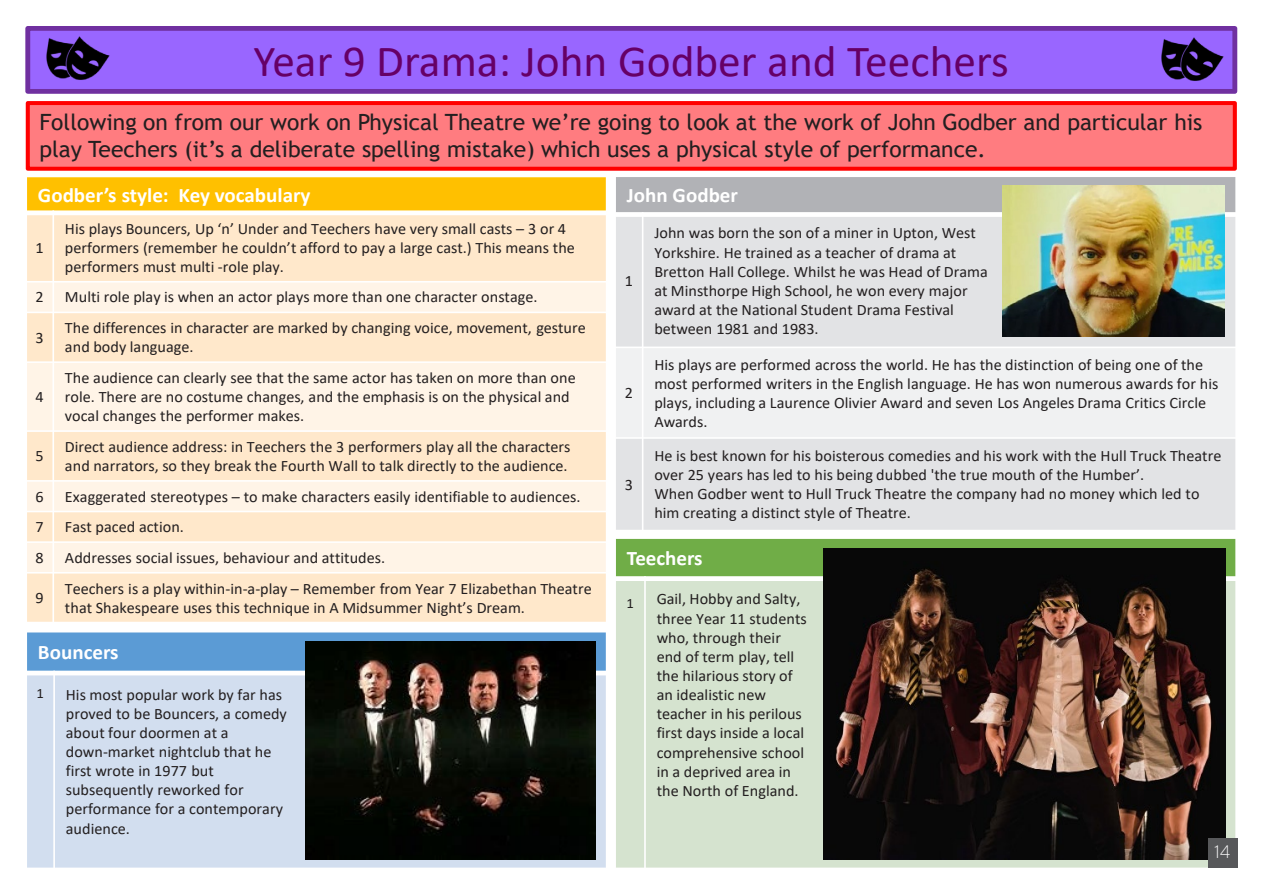
<style>
.page{position:relative;width:1263px;height:893px;background:#fff}
.page>*{position:absolute;margin:0;border:0;box-sizing:border-box;transform-origin:0 0}
.t1{font:44.55px "Calibri";color:#606}
.t2{font:22.35px/26.2px "Trebuchet MS";color:#231f20}
.t3{font:700 20.7px "Calibri";color:#fff}
.t4{font:200 18px "Interstate";color:#fff}
.t5{font:15.9px/19.2px "Calibri";color:#231f20}
.t6{font:14.4px "Calibri";color:#231f20}
</style>
<div class="page">
<div style="left:28px;top:28px;width:1207px;height:63px;background:#96f"></div>
<div style="left:25px;top:26px;width:1212px;height:68px;border:5px solid #7030a0"></div>
<div style="left:28px;top:103px;width:1207px;height:66px;background:#ff7c80"></div>
<div style="left:26px;top:101px;width:1211px;height:70px;border:4px solid #f00"></div>
<img style="left:1158px;top:26px;width:69px;height:66px">
<img style="left:44px;top:26px;width:68px;height:65px">
<div style="left:26px;top:176px;width:581px;height:37px;background:#ffc000"></div>
<div style="left:26px;top:213px;width:27px;height:69px;background:#ffe8cb"></div>
<div style="left:53px;top:213px;width:554px;height:69px;background:#ffe8cb"></div>
<div style="left:26px;top:282px;width:27px;height:30px;background:#fff4e7"></div>
<div style="left:53px;top:282px;width:554px;height:30px;background:#fff4e7"></div>
<div style="left:26px;top:312px;width:27px;height:50px;background:#ffe8cb"></div>
<div style="left:53px;top:312px;width:554px;height:50px;background:#ffe8cb"></div>
<div style="left:26px;top:362px;width:27px;height:69px;background:#fff4e7"></div>
<div style="left:53px;top:362px;width:554px;height:69px;background:#fff4e7"></div>
<div style="left:26px;top:431px;width:27px;height:50px;background:#ffe8cb"></div>
<div style="left:53px;top:431px;width:554px;height:50px;background:#ffe8cb"></div>
<div style="left:26px;top:481px;width:27px;height:30px;background:#fff4e7"></div>
<div style="left:53px;top:481px;width:554px;height:30px;background:#fff4e7"></div>
<div style="left:26px;top:511px;width:27px;height:31px;background:#ffe8cb"></div>
<div style="left:53px;top:511px;width:554px;height:31px;background:#ffe8cb"></div>
<div style="left:26px;top:542px;width:27px;height:31px;background:#fff4e7"></div>
<div style="left:53px;top:542px;width:554px;height:31px;background:#fff4e7"></div>
<div style="left:26px;top:573px;width:27px;height:49px;background:#ffe8cb"></div>
<div style="left:53px;top:573px;width:554px;height:49px;background:#ffe8cb"></div>
<hr style="left:52px;top:210px;width:2px;height:413px;background:#fff">
<div style="left:25px;top:210px;width:582px;height:5px;background:#fff"></div>
<hr style="left:25px;top:281px;width:582px;height:2px;background:#fff">
<hr style="left:25px;top:312px;width:582px;height:1px;background:#fff">
<hr style="left:25px;top:361px;width:582px;height:2px;background:#fff">
<hr style="left:25px;top:430px;width:582px;height:2px;background:#fff">
<hr style="left:25px;top:480px;width:582px;height:2px;background:#fff">
<hr style="left:25px;top:511px;width:582px;height:1px;background:#fff">
<hr style="left:25px;top:541px;width:582px;height:2px;background:#fff">
<hr style="left:25px;top:572px;width:582px;height:2px;background:#fff">
<hr style="left:25px;top:176px;width:2px;height:447px;background:#fff">
<hr style="left:606px;top:176px;width:1px;height:447px;background:#fff">
<hr style="left:25px;top:176px;width:582px;height:1px;background:#fff">
<div style="left:615px;top:176px;width:621px;height:38px;background:#b1b2b6"></div>
<div style="left:615px;top:214px;width:28px;height:133px;background:#e2e3e5"></div>
<div style="left:643px;top:214px;width:593px;height:133px;background:#e2e3e5"></div>
<div style="left:615px;top:347px;width:28px;height:91px;background:#f0f1f2"></div>
<div style="left:643px;top:347px;width:593px;height:91px;background:#f0f1f2"></div>
<div style="left:615px;top:438px;width:28px;height:93px;background:#e2e3e5"></div>
<div style="left:643px;top:438px;width:593px;height:93px;background:#e2e3e5"></div>
<hr style="left:642px;top:212px;width:1px;height:319px;background:#fff">
<div style="left:614px;top:212px;width:623px;height:5px;background:#fff"></div>
<hr style="left:614px;top:347px;width:623px;height:1px;background:#fff">
<hr style="left:614px;top:437px;width:623px;height:2px;background:#fff">
<hr style="left:614px;top:175px;width:2px;height:356px;background:#fff">
<hr style="left:1235px;top:175px;width:2px;height:356px;background:#fff">
<hr style="left:614px;top:175px;width:623px;height:2px;background:#fff">
<hr style="left:614px;top:530px;width:623px;height:1px;background:#fff">
<div style="left:615px;top:538px;width:621px;height:41px;background:#70ad47"></div>
<div style="left:615px;top:579px;width:30px;height:289px;background:#d5e3cf"></div>
<div style="left:645px;top:579px;width:591px;height:289px;background:#d5e3cf"></div>
<hr style="left:644px;top:576px;width:2px;height:293px;background:#fff">
<div style="left:614px;top:576px;width:623px;height:5px;background:#fff"></div>
<hr style="left:614px;top:537px;width:2px;height:332px;background:#fff">
<hr style="left:1235px;top:537px;width:2px;height:332px;background:#fff">
<hr style="left:614px;top:537px;width:623px;height:2px;background:#fff">
<img style="left:1003px;top:185px;width:221px;height:151px">
<img style="left:824px;top:548px;width:401px;height:311px">
<div style="left:26px;top:632px;width:581px;height:41px;background:#5b9bd5"></div>
<div style="left:26px;top:673px;width:28px;height:195px;background:#d2deef"></div>
<div style="left:54px;top:673px;width:553px;height:195px;background:#d2deef"></div>
<hr style="left:53px;top:671px;width:2px;height:198px;background:#fff">
<hr style="left:25px;top:671px;width:582px;height:4px;background:#fff">
<hr style="left:25px;top:631px;width:2px;height:238px;background:#fff">
<hr style="left:606px;top:631px;width:1px;height:238px;background:#fff">
<img style="left:305px;top:642px;width:290px;height:217px">
<div style="left:1208px;top:838px;width:29px;height:29px;background:#57585a"></div>
<p class="t1" style="left:253px;top:30px;width:757px">Year 9 Drama: John Godber and Teechers</p>
<p class="t2" style="left:39px;top:109px;width:1164px">Following on from our work on Physical Theatre we’re going to look at the work of John Godber and particular his play Teechers (it’s a deliberate spelling mistake) which uses a physical style of performance.</p>
<p class="t3" style="left:38px;top:180px;width:274px">Godber’s style: Key vocabulary</p>
<p class="t5" style="left:36px;top:237px;width:10px">1</p>
<p class="t3" style="left:627px;top:181px;width:113px">John Godber</p>
<p class="t5" style="left:65px;top:218px;width:511px">His plays Bouncers, Up ‘n’ Under and Teechers have very small casts – 3 or 4 performers (remember he couldn’t afford to pay a large cast.) This means the performers must multi -role play.</p>
<p class="t5" style="left:654px;top:223px;width:335px">John was born the son of a miner in Upton, West Yorkshire. He trained as a teacher of drama at Bretton Hall College. Whilst he was Head of Drama at Minsthorpe High School, he won every major award at the National Student Drama Festival between 1981 and 1983.</p>
<p class="t5" style="left:625px;top:271px;width:10px">1</p>
<p class="t5" style="left:36px;top:287px;width:10px">2</p>
<p class="t5" style="left:65px;top:287px;width:474px">Multi role play is when an actor plays more than one character onstage.</p>
<p class="t5" style="left:36px;top:327px;width:10px">3</p>
<p class="t5" style="left:65px;top:318px;width:522px">The differences in character are marked by changing voice, movement, gesture and body language.</p>
<p class="t5" style="left:36px;top:387px;width:10px">4</p>
<p class="t5" style="left:654px;top:354px;width:565px">His plays are performed across the world. He has the distinction of being one of the most performed writers in the English language. He has won numerous awards for his plays, including a Laurence Olivier Award and seven Los Angeles Drama Critics Circle Awards.</p>
<p class="t5" style="left:65px;top:368px;width:512px">The audience can clearly see that the same actor has taken on more than one role. There are no costume changes, and the emphasis is on the physical and vocal changes the performer makes.</p>
<p class="t5" style="left:625px;top:383px;width:10px">2</p>
<p class="t5" style="left:36px;top:446px;width:10px">5</p>
<p class="t5" style="left:65px;top:436px;width:507px">Direct audience address: in Teechers the 3 performers play all the characters and narrators, so they break the Fourth Wall to talk directly to the audience.</p>
<p class="t5" style="left:36px;top:486px;width:10px">6</p>
<p class="t5" style="left:65px;top:486px;width:517px">Exaggerated stereotypes – to make characters easily identifiable to audiences.</p>
<p class="t5" style="left:36px;top:517px;width:10px">7</p>
<p class="t5" style="left:65px;top:517px;width:121px">Fast paced action.</p>
<p class="t5" style="left:36px;top:548px;width:10px">8</p>
<p class="t5" style="left:65px;top:548px;width:322px">Addresses social issues, behaviour and attitudes.</p>
<p class="t5" style="left:36px;top:588px;width:10px">9</p>
<p class="t5" style="left:65px;top:578px;width:528px">Teechers is a play within-in-a-play – Remember from Year 7 Elizabethan Theatre that Shakespeare uses this technique in A Midsummer Night’s Dream.</p>
<p class="t3" style="left:38px;top:638px;width:82px">Bouncers</p>
<p class="t6" style="left:37px;top:683px;width:9px">1</p>
<p class="t5" style="left:66px;top:684px;width:223px">His most popular work by far has proved to be Bouncers, a comedy about four doormen at a down-market nightclub that he first wrote in 1977 but subsequently reworked for performance for a contemporary audience.</p>
<p class="t5" style="left:654px;top:446px;width:569px">He is best known for his boisterous comedies and his work with the Hull Truck Theatre over 25 years has led to his being dubbed 'the true mouth of the Humber’.<br>When Godber went to Hull Truck Theatre the company had no money which led to him creating a distinct style of Theatre.</p>
<p class="t3" style="left:627px;top:544px;width:77px">Teechers</p>
<p class="t6" style="left:626px;top:593px;width:9px">1</p>
<p class="t5" style="left:657px;top:589px;width:152px">Gail, Hobby and Salty, three Year 11 students who, through their end of term play, tell the hilarious story of an idealistic new teacher in his perilous first days inside a local comprehensive school in a deprived area in the North of England.</p>
<p class="t5" style="left:625px;top:474px;width:10px">3</p>
<p class="t4" style="left:1214px;top:842px;width:17px">14</p>
</div>
